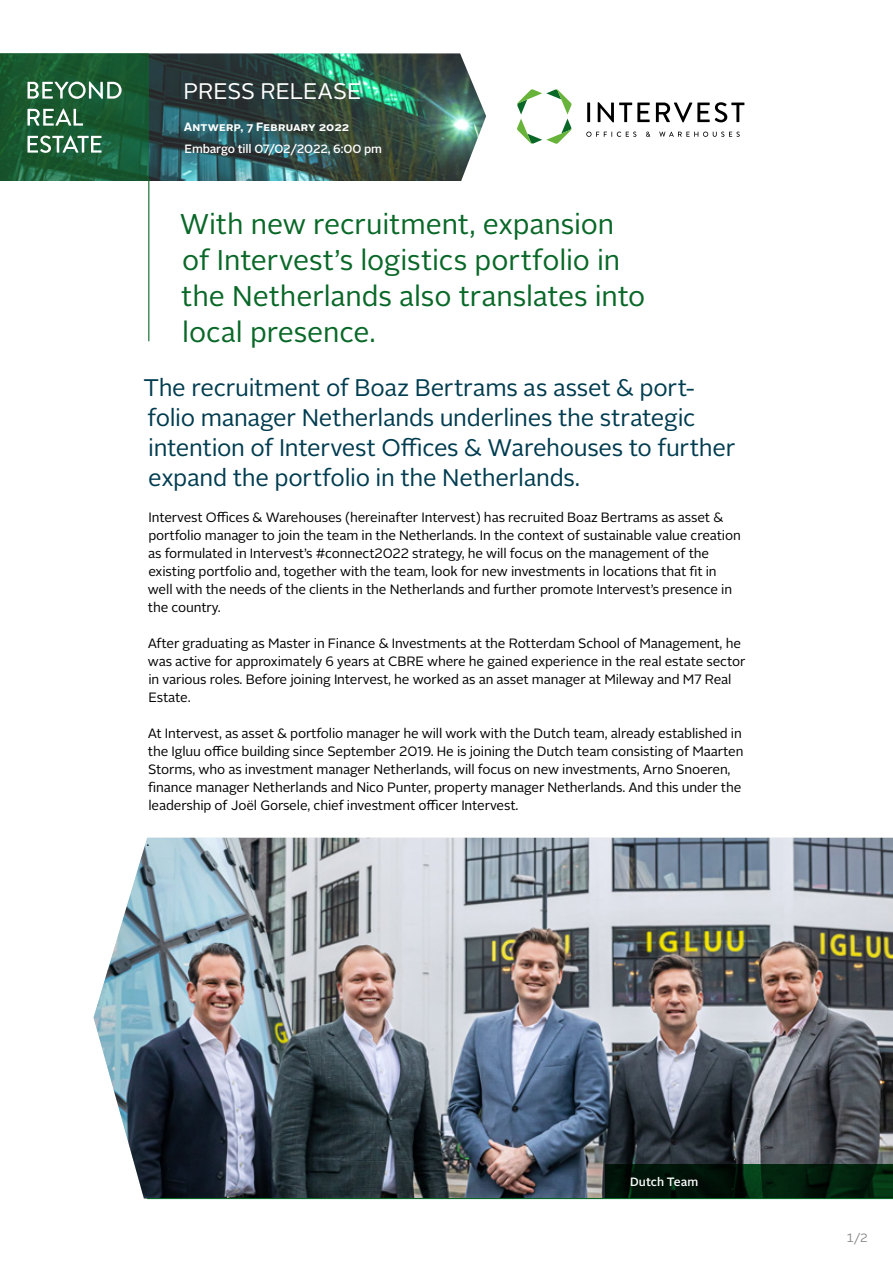
<style>
.page{position:relative;width:893px;height:1263px;background:#fff}
.page>*{position:absolute;margin:0;border:0;box-sizing:border-box;transform-origin:0 0}
.t1{font:28.5px/36px "Alright Sans";letter-spacing:-.005em;color:#096828}
.t2{font:24px/30px "Alright Sans";letter-spacing:-.015em;color:#003c50}
.t3{font:22.5px "Alright Sans";letter-spacing:-.005em;color:#fff}
.t4{font:13.5px/18px "Alright Sans";letter-spacing:-.01em;color:#000}
.t5{font:500 12px "Alright Sans";letter-spacing:-.01em;color:#fff}
.t6{font:700 12px "Alright Sans";letter-spacing:.015em;color:#fff}
.t7{font:12px "Alright Sans";color:#878787}
</style>
<div class="page">
<img style="left:149px;top:53px;width:337px;height:128px">
<svg style="left:0;top:53px;width:149px;height:128px;background:#1a5c34"></svg>
<svg style="left:28px;top:136px;width:74px;height:17px"></svg>
<svg style="left:28px;top:109px;width:55px;height:17px"></svg>
<svg style="left:28px;top:82px;width:94px;height:17px"></svg>
<svg style="left:517px;top:89px;width:55px;height:55px"></svg>
<svg style="left:586px;top:132px;width:50px;height:5px"></svg>
<svg style="left:646px;top:132px;width:4px;height:5px"></svg>
<svg style="left:659px;top:132px;width:81px;height:5px"></svg>
<hr style="left:587px;top:103px;width:3px;height:19px;background:#000">
<svg style="left:598px;top:102px;width:52px;height:20px"></svg>
<svg style="left:656px;top:102px;width:88px;height:20px"></svg>
<img style="left:94px;top:838px;width:799px;height:361px">
<hr style="left:147px;top:1198px;width:746px;height:1px;background:#096828">
<hr style="left:148px;top:179px;width:1px;height:162px;background:#096828">
<svg style="left:606px;top:1164px;width:287px;height:34px;background:#011b0b"></svg>
<h3 class="t3" style="left:184px;top:75px;width:179px">PRESS RELEASE</h3>
<p class="t6" style="left:184px;top:118px;width:167px">Antwerp, 7 February 2022</p>
<p class="t5" style="left:185px;top:141px;width:199px">Embargo till 07/02/2022, 6:00 pm</p>
<h1 class="t1" style="left:180px;top:207px;width:467px">With new recruitment, expansion of Intervest’s logistics portfolio in the Netherlands also translates into local presence.</h1>
<h2 class="t2" style="left:143px;top:373px;width:594px">The recruitment of Boaz Bertrams as asset &amp; port&shy;folio manager Netherlands underlines the strategic intention of Intervest Offices &amp; Warehouses to further expand the portfolio in the Netherlands.</h2>
<p class="t4" style="left:148px;top:509px;width:594px">Intervest Offices &amp; Warehouses (hereinafter Intervest) has recruited Boaz Bertrams as asset &amp; portfolio manager to join the team in the Netherlands. In the context of sustainable value creation as formulated in Intervest’s #connect2022 strategy, he will focus on the management of the existing portfolio and, together with the team, look for new investments in locations that fit in well with the needs of the clients in the Netherlands and further promote Intervest’s presence in the country.</p>
<p class="t4" style="left:148px;top:635px;width:599px">After graduating as Master in Finance &amp; Investments at the Rotterdam School of Management, he was active for approximately 6 years at CBRE where he gained experience in the real estate sector in various roles. Before joining Intervest, he worked as an asset manager at Mileway and M7 Real Estate.</p>
<p class="t4" style="left:148px;top:724px;width:597px">At Intervest, as asset &amp; portfolio manager he will work with the Dutch team, already established in the Igluu office building since September 2019. He is joining the Dutch team consisting of Maarten Storms, who as investment manager Netherlands, will focus on new investments, Arno Snoeren, finance manager Netherlands and Nico Punter, property manager Netherlands. And this under the leadership of Joël Gorsele, chief investment officer Intervest.</p>
<p class="t4" style="left:147px;top:832px;width:4px">.</p>
<p class="t5" style="left:630px;top:1173px;width:70px">Dutch Team</p>
<p class="t7" style="left:846px;top:1230px;width:23px">1/2</p>
</div>
